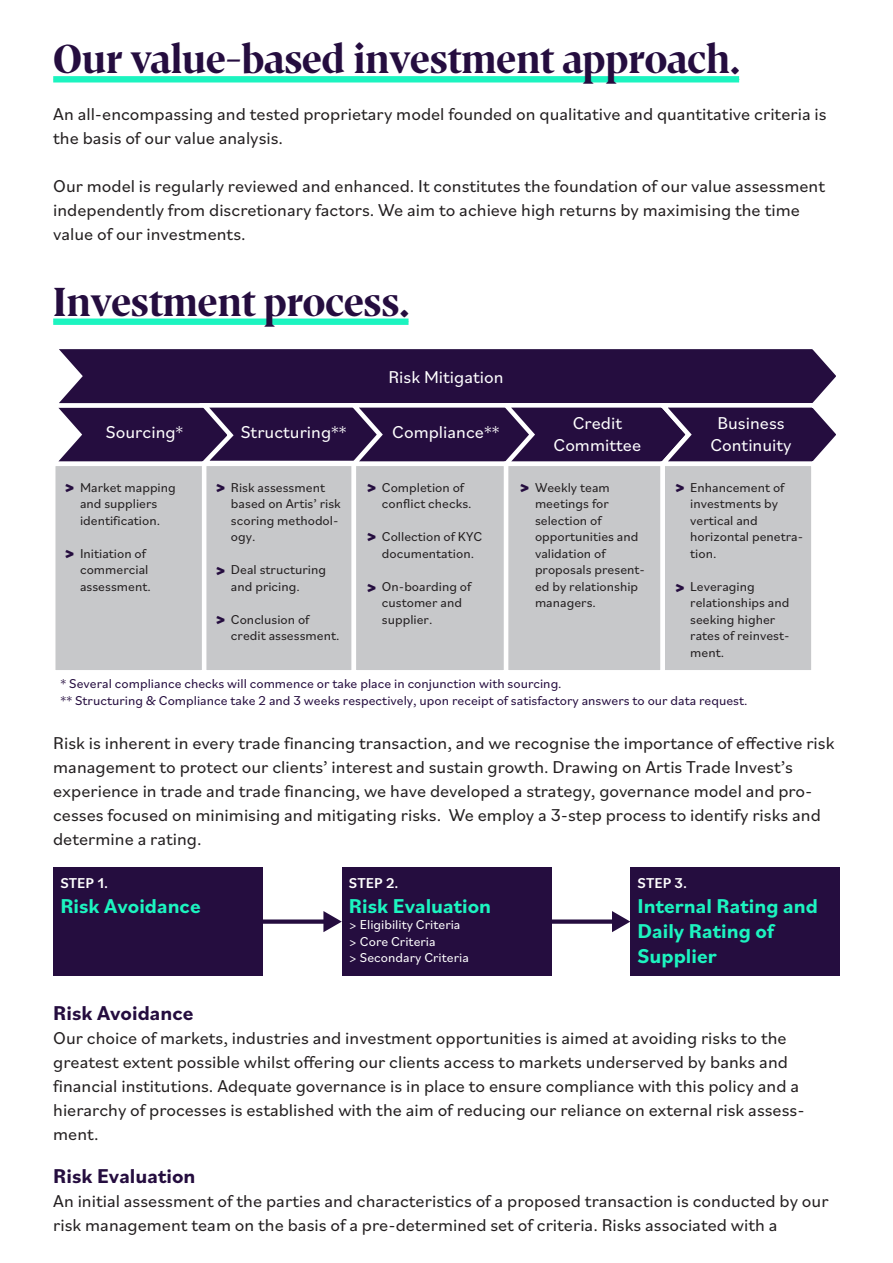
<style>
.page{position:relative;width:893px;height:1263px;background:#fff}
.page>*{position:absolute;margin:0;border:0;box-sizing:border-box;transform-origin:0 0}
.t1{font:700 42px "Noh Optique Display";color:#250d3f}
.t2{font:700 21px/25.2px "Bilo";color:#1cf4c0}
.t3{font:700 21px "Bilo";color:#250d3f}
.t4{font:18px/24px "Bilo";color:#231f20}
.t5{font:18px/21.6px "Bilo";color:#fff;text-align:center}
.t6{font:900 18px "Bilo";color:#250d3f}
.t7{font:500 15px "Bilo";color:#fff}
.t8{font:13.5px/16.5px "Bilo";color:#231f20}
.t9{font:13.5px/16.5px "Bilo";color:#250d3f}
.t10{font:13.5px/16.5px "Bilo";color:#fff}
</style>
<div class="page">
<div style="left:53px;top:318px;width:356px;height:7px;background:#1cf4c0"></div>
<div style="left:53px;top:76px;width:686px;height:7px;background:#1cf4c0"></div>
<div style="left:342px;top:867px;width:209px;height:109px;background:#250d3f"></div>
<div style="left:630px;top:867px;width:210px;height:109px;background:#250d3f"></div>
<div style="left:263px;top:919px;width:64px;height:5px;background:#250d3f"></div>
<svg style="left:323px;top:911px;width:19px;height:21px"></svg>
<div style="left:551px;top:919px;width:64px;height:5px;background:#250d3f"></div>
<svg style="left:612px;top:911px;width:18px;height:21px"></svg>
<div style="left:53px;top:867px;width:210px;height:109px;background:#250d3f"></div>
<div style="left:59px;top:349px;width:777px;height:50px;background:#250d3f"></div>
<svg style="left:58px;top:399px;width:778px;height:63px;background:#432f5a"></svg>
<div style="left:51px;top:462px;width:155px;height:212px;background:#c7c8ca;border:4px solid #fff"></div>
<div style="left:202px;top:462px;width:154px;height:212px;background:#c7c8ca;border:4px solid #fff"></div>
<div style="left:352px;top:462px;width:156px;height:212px;background:#c7c8ca;border:4px solid #fff"></div>
<div style="left:504px;top:462px;width:161px;height:212px;background:#c7c8ca;border:4px solid #fff"></div>
<div style="left:660px;top:462px;width:156px;height:212px;background:#c7c8ca;border:4px solid #fff"></div>
<h1 class="t1" style="left:53px;top:34px;width:689px">Our value-based investment approach.</h1>
<p class="t4" style="left:53px;top:101px;width:775px">An all-encompassing and tested proprietary model founded on qualitative and quantitative criteria is the basis of our value analysis.</p>
<p class="t4" style="left:53px;top:173px;width:773px">Our model is regularly reviewed and enhanced. It constitutes the foundation of our value assessment independently from discretionary factors. We aim to achieve high returns by maximising the time value of our investments.</p>
<h1 class="t1" style="left:53px;top:277px;width:358px">Investment process.</h1>
<p class="t5" style="left:388px;top:366px;width:117px">Risk Mitigation</p>
<p class="t5" style="left:106px;top:421px;width:79px">Sourcing*</p>
<p class="t5" style="left:241px;top:421px;width:108px">Structuring**</p>
<p class="t5" style="left:392px;top:421px;width:109px">Compliance**</p>
<p class="t5" style="left:554px;top:412px;width:89px">Credit<br>Committee</p>
<p class="t5" style="left:710px;top:412px;width:83px">Business<br>Continuity</p>
<p class="t8" style="left:80px;top:478px;width:97px">Market mapping and suppliers identification.</p>
<p class="t8" style="left:80px;top:544px;width:72px">Initiation of commercial assessment.</p>
<p class="t6" style="left:64px;top:474px;width:12px">&gt;</p>
<p class="t6" style="left:64px;top:540px;width:12px">&gt;</p>
<p class="t8" style="left:231px;top:478px;width:111px">Risk assessment based on Artis’ risk scoring methodol&shy;ogy.</p>
<p class="t8" style="left:231px;top:561px;width:96px">Deal structuring and pricing.</p>
<p class="t8" style="left:231px;top:610px;width:110px">Conclusion of credit assessment.</p>
<p class="t6" style="left:215px;top:474px;width:12px">&gt;</p>
<p class="t6" style="left:215px;top:557px;width:12px">&gt;</p>
<p class="t6" style="left:215px;top:606px;width:12px">&gt;</p>
<p class="t8" style="left:382px;top:478px;width:91px">Completion of conflict checks.</p>
<p class="t8" style="left:382px;top:528px;width:102px">Collection of KYC documentation.</p>
<p class="t8" style="left:382px;top:577px;width:91px">On-boarding of customer and supplier.</p>
<p class="t6" style="left:519px;top:474px;width:12px">&gt;</p>
<p class="t8" style="left:690px;top:478px;width:115px">Enhancement of investments by vertical and horizontal penetra&shy;tion.</p>
<p class="t8" style="left:690px;top:577px;width:101px">Leveraging relationships and seeking higher rates of reinvest&shy;ment.</p>
<p class="t6" style="left:366px;top:474px;width:12px">&gt;</p>
<p class="t8" style="left:535px;top:478px;width:112px">Weekly team meetings for selection of opportunities and validation of proposals present&shy;ed by relationship managers.</p>
<p class="t6" style="left:674px;top:474px;width:12px">&gt;</p>
<p class="t6" style="left:366px;top:523px;width:12px">&gt;</p>
<p class="t6" style="left:674px;top:573px;width:12px">&gt;</p>
<p class="t6" style="left:366px;top:574px;width:12px">&gt;</p>
<p class="t9" style="left:61px;top:675px;width:689px">* Several compliance checks will commence or take place in conjunction with sourcing.<br>** Structuring &amp; Compliance take 2 and 3 weeks respectively, upon receipt of satisfactory answers to our data request.</p>
<p class="t4" style="left:53px;top:730px;width:783px">Risk is inherent in every trade financing transaction, and we recognise the importance of effective risk management to protect our clients’ interest and sustain growth. Drawing on Artis Trade Invest’s experience in trade and trade financing, we have developed a strategy, governance model and pro&shy;cesses focused on minimising and mitigating risks. We employ a 3-step process to identify risks and determine a rating.</p>
<p class="t7" style="left:60px;top:872px;width:49px">STEP 1.</p>
<p class="t2" style="left:60px;top:892px;width:142px">Risk Avoidance</p>
<p class="t7" style="left:349px;top:872px;width:51px">STEP 2.</p>
<p class="t2" style="left:349px;top:892px;width:144px">Risk Evaluation</p>
<p class="t10" style="left:349px;top:916px;width:121px">&gt; Eligibility Criteria &gt; Core Criteria<br>&gt; Secondary Criteria</p>
<p class="t7" style="left:637px;top:872px;width:51px">STEP 3.</p>
<p class="t2" style="left:637px;top:892px;width:182px">Internal Rating and<br>Daily Rating of<br>Supplier</p>
<p class="t3" style="left:53px;top:998px;width:142px">Risk Avoidance</p>
<p class="t4" style="left:53px;top:1025px;width:753px">Our choice of markets, industries and investment opportunities is aimed at avoiding risks to the greatest extent possible whilst offering our clients access to markets underserved by banks and financial institutions. Adequate governance is in place to ensure compliance with this policy and a hierarchy of processes is established with the aim of reducing our reliance on external risk assess&shy;ment.</p>
<p class="t3" style="left:53px;top:1161px;width:144px">Risk Evaluation</p>
<p class="t4" style="left:53px;top:1188px;width:777px">An initial assessment of the parties and characteristics of a proposed transaction is conducted by our risk management team on the basis of a pre-determined set of criteria. Risks associated with a</p>
</div>
